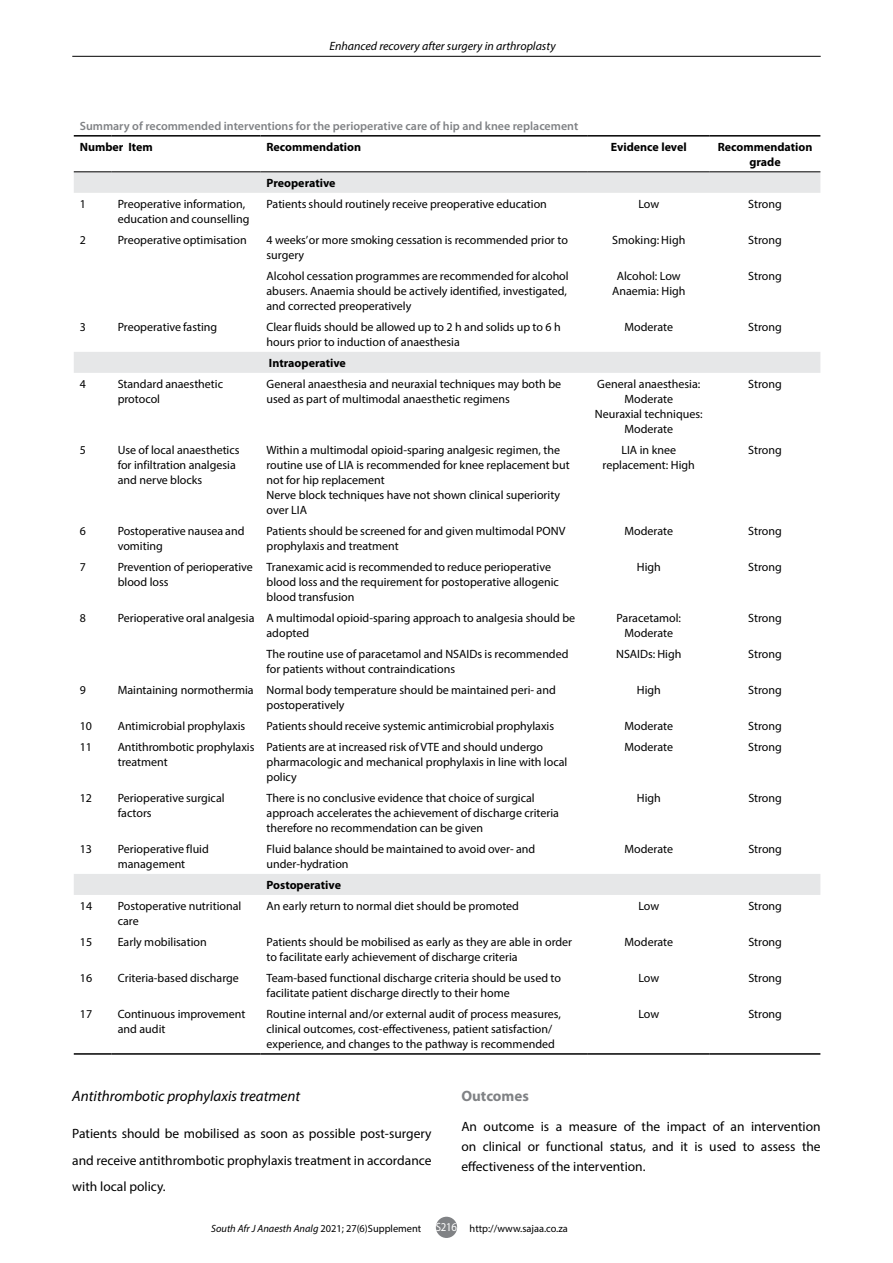
<style>
.page{position:relative;width:893px;height:1263px;background:#fff}
.page>*{position:absolute;margin:0;border:0;box-sizing:border-box;transform-origin:0 0}
.t1{font:italic 15px "Myriad Pro";color:#000}
.t2{font:700 15px "Myriad Pro";color:#808285}
.t3{font:13.5px/26.5px "Myriad Pro";color:#000;text-align:justify}
.t4{font:12px/15px "Myriad Pro";color:#000}
.t5{font:700 12px/15px "Myriad Pro";color:#000;text-align:center}
.t6{font:600 12px "Myriad Pro";color:#808285}
.t7{font:italic 12px "Myriad Pro";color:#000}
.t8{font:12px "Myriad Pro";color:#fff;scale:.9 1}
.t9{font:italic 10.5px "Myriad Pro";color:#000}
.t10{font:10.5px "Myriad Pro";color:#000}
.s1{font-style:normal}
</style>
<div class="page">
<div style="left:436px;top:1217px;width:21px;height:21px;background:#808285;border-radius:50%"></div>
<hr style="left:72px;top:56px;width:749px;height:1px;background:#000">
<svg style="left:74px;top:172px;width:746px;height:723px"></svg>
<hr style="left:74px;top:135px;width:38px;height:2px;background:#000">
<hr style="left:112px;top:135px;width:148px;height:2px;background:#000">
<hr style="left:260px;top:135px;width:328px;height:2px;background:#000">
<hr style="left:588px;top:135px;width:122px;height:2px;background:#000">
<hr style="left:710px;top:135px;width:110px;height:2px;background:#000">
<hr style="left:74px;top:171px;width:38px;height:1px;background:#000">
<hr style="left:112px;top:171px;width:148px;height:1px;background:#000">
<hr style="left:260px;top:171px;width:328px;height:1px;background:#000">
<hr style="left:588px;top:171px;width:122px;height:1px;background:#000">
<hr style="left:710px;top:171px;width:110px;height:1px;background:#000">
<hr style="left:74px;top:1053px;width:38px;height:2px;background:#000">
<hr style="left:112px;top:1053px;width:148px;height:2px;background:#000">
<hr style="left:260px;top:1053px;width:328px;height:2px;background:#000">
<hr style="left:588px;top:1053px;width:122px;height:2px;background:#000">
<hr style="left:710px;top:1053px;width:110px;height:2px;background:#000">
<p class="t7" style="left:329px;top:38px;width:228px">Enhanced recovery after surgery in arthroplasty</p>
<p class="t6" style="left:80px;top:118px;width:500px">Summary of recommended interventions for the perioperative care of hip and knee replacement</p>
<p class="t5" style="left:80px;top:139px;width:75px">Number Item</p>
<p class="t5" style="left:266px;top:139px;width:96px">Recommendation</p>
<p class="t5" style="left:611px;top:139px;width:77px">Evidence level</p>
<p class="t5" style="left:718px;top:139px;width:96px">Recommendation grade</p>
<p class="t5" style="left:267px;top:175px;width:71px">Preoperative</p>
<p class="t4" style="left:80px;top:196px;width:8px">1</p>
<p class="t4" style="left:118px;top:196px;width:133px">Preoperative information, education and counselling</p>
<p class="t4" style="left:267px;top:196px;width:282px">Patients should routinely receive preoperative education</p>
<p class="t4" style="left:638px;top:196px;width:22px">Low</p>
<p class="t4" style="left:748px;top:196px;width:35px">Strong</p>
<p class="t4" style="left:80px;top:232px;width:8px">2</p>
<p class="t4" style="left:118px;top:232px;width:131px">Preoperative optimisation</p>
<p class="t4" style="left:267px;top:232px;width:303px">4 weeks’ or more smoking cessation is recommended prior to surgery</p>
<p class="t4" style="left:612px;top:232px;width:75px">Smoking: High</p>
<p class="t4" style="left:748px;top:232px;width:35px">Strong</p>
<p class="t4" style="left:267px;top:268px;width:304px">Alcohol cessation programmes are recommended for alcohol abusers. Anaemia should be actively identified, investigated, and corrected preoperatively</p>
<p class="t4" style="left:612px;top:268px;width:75px;text-align:center">Alcohol: Low<br>Anaemia: High</p>
<p class="t4" style="left:748px;top:268px;width:35px">Strong</p>
<p class="t4" style="left:80px;top:319px;width:8px">3</p>
<p class="t4" style="left:118px;top:319px;width:101px">Preoperative fasting</p>
<p class="t4" style="left:267px;top:319px;width:296px">Clear fluids should be allowed up to 2 h and solids up to 6 h hours prior to induction of anaesthesia</p>
<p class="t4" style="left:624px;top:319px;width:50px">Moderate</p>
<p class="t4" style="left:748px;top:319px;width:35px">Strong</p>
<p class="t5" style="left:269px;top:355px;width:78px">Intraoperative</p>
<p class="t4" style="left:80px;top:376px;width:8px">4</p>
<p class="t4" style="left:118px;top:376px;width:107px">Standard anaesthetic protocol</p>
<p class="t4" style="left:267px;top:376px;width:296px">General anaesthesia and neuraxial techniques may both be used as part of multimodal anaesthetic regimens</p>
<p class="t4" style="left:595px;top:376px;width:109px;text-align:center">General anaesthesia:<br>Moderate<br>Neuraxial techniques:<br>Moderate</p>
<p class="t4" style="left:748px;top:376px;width:35px">Strong</p>
<p class="t4" style="left:80px;top:442px;width:8px">5</p>
<p class="t4" style="left:118px;top:442px;width:123px">Use of local anaesthetics for infiltration analgesia and nerve blocks</p>
<p class="t4" style="left:267px;top:442px;width:305px">Within a multimodal opioid-sparing analgesic regimen, the routine use of LIA is recommended for knee replacement but not for hip replacement<br>Nerve block techniques have not shown clinical superiority over LIA</p>
<p class="t4" style="left:603px;top:442px;width:94px;text-align:center">LIA in knee replacement: High</p>
<p class="t4" style="left:748px;top:442px;width:35px">Strong</p>
<p class="t4" style="left:80px;top:523px;width:8px">6</p>
<p class="t4" style="left:118px;top:523px;width:128px">Postoperative nausea and vomiting</p>
<p class="t4" style="left:267px;top:523px;width:300px">Patients should be screened for and given multimodal PONV prophylaxis and treatment</p>
<p class="t4" style="left:624px;top:523px;width:50px">Moderate</p>
<p class="t4" style="left:748px;top:523px;width:35px">Strong</p>
<p class="t4" style="left:80px;top:559px;width:8px">7</p>
<p class="t4" style="left:118px;top:559px;width:137px">Prevention of perioperative blood loss</p>
<p class="t4" style="left:267px;top:559px;width:294px">Tranexamic acid is recommended to reduce perioperative blood loss and the requirement for postoperative allogenic blood transfusion</p>
<p class="t4" style="left:637px;top:559px;width:26px">High</p>
<p class="t4" style="left:748px;top:559px;width:35px">Strong</p>
<p class="t4" style="left:80px;top:610px;width:8px">8</p>
<p class="t4" style="left:267px;top:610px;width:310px;text-indent:-149px">Perioperative oral analgesia A multimodal opioid-sparing approach to analgesia should be adopted</p>
<p class="t4" style="left:617px;top:610px;width:66px;text-align:center">Paracetamol:<br>Moderate</p>
<p class="t4" style="left:748px;top:610px;width:35px">Strong</p>
<p class="t4" style="left:267px;top:646px;width:303px">The routine use of paracetamol and NSAIDs is recommended for patients without contraindications</p>
<p class="t4" style="left:616px;top:646px;width:67px">NSAIDs: High</p>
<p class="t4" style="left:748px;top:646px;width:35px">Strong</p>
<p class="t4" style="left:80px;top:682px;width:8px">9</p>
<p class="t4" style="left:267px;top:682px;width:291px;text-indent:-149px">Maintaining normothermia Normal body temperature should be maintained peri- and postoperatively</p>
<p class="t4" style="left:637px;top:682px;width:26px">High</p>
<p class="t4" style="left:748px;top:682px;width:35px">Strong</p>
<p class="t4" style="left:80px;top:718px;width:14px">10</p>
<p class="t4" style="left:118px;top:718px;width:129px">Antimicrobial prophylaxis</p>
<p class="t4" style="left:267px;top:718px;width:289px">Patients should receive systemic antimicrobial prophylaxis</p>
<p class="t4" style="left:624px;top:718px;width:50px">Moderate</p>
<p class="t4" style="left:748px;top:718px;width:35px">Strong</p>
<p class="t4" style="left:80px;top:739px;width:14px">11</p>
<p class="t4" style="left:118px;top:739px;width:138px">Antithrombotic prophylaxis treatment</p>
<p class="t4" style="left:267px;top:739px;width:302px">Patients are at increased risk of VTE and should undergo pharmacologic and mechanical prophylaxis in line with local policy</p>
<p class="t4" style="left:624px;top:739px;width:50px">Moderate</p>
<p class="t4" style="left:748px;top:739px;width:35px">Strong</p>
<p class="t4" style="left:80px;top:790px;width:14px">12</p>
<p class="t4" style="left:118px;top:790px;width:108px">Perioperative surgical factors</p>
<p class="t4" style="left:267px;top:790px;width:294px">There is no conclusive evidence that choice of surgical approach accelerates the achievement of discharge criteria therefore no recommendation can be given</p>
<p class="t4" style="left:637px;top:790px;width:26px">High</p>
<p class="t4" style="left:748px;top:790px;width:35px">Strong</p>
<p class="t4" style="left:80px;top:841px;width:14px">13</p>
<p class="t4" style="left:118px;top:841px;width:93px">Perioperative fluid management</p>
<p class="t4" style="left:267px;top:841px;width:270px">Fluid balance should be maintained to avoid over- and under-hydration</p>
<p class="t4" style="left:625px;top:841px;width:50px">Moderate</p>
<p class="t4" style="left:748px;top:841px;width:35px">Strong</p>
<p class="t5" style="left:267px;top:877px;width:76px">Postoperative</p>
<p class="t4" style="left:80px;top:898px;width:14px">14</p>
<p class="t4" style="left:118px;top:898px;width:125px">Postoperative nutritional care</p>
<p class="t4" style="left:267px;top:898px;width:254px">An early return to normal diet should be promoted</p>
<p class="t4" style="left:638px;top:898px;width:22px">Low</p>
<p class="t4" style="left:748px;top:898px;width:35px">Strong</p>
<p class="t4" style="left:80px;top:934px;width:14px">15</p>
<p class="t4" style="left:118px;top:934px;width:90px">Early mobilisation</p>
<p class="t4" style="left:267px;top:934px;width:307px">Patients should be mobilised as early as they are able in order to facilitate early achievement of discharge criteria</p>
<p class="t4" style="left:625px;top:934px;width:50px">Moderate</p>
<p class="t4" style="left:748px;top:934px;width:35px">Strong</p>
<p class="t4" style="left:80px;top:970px;width:14px">16</p>
<p class="t4" style="left:118px;top:970px;width:123px">Criteria-based discharge</p>
<p class="t4" style="left:267px;top:970px;width:296px">Team-based functional discharge criteria should be used to facilitate patient discharge directly to their home</p>
<p class="t4" style="left:638px;top:970px;width:22px">Low</p>
<p class="t4" style="left:748px;top:970px;width:35px">Strong</p>
<p class="t4" style="left:80px;top:1006px;width:14px">17</p>
<p class="t4" style="left:118px;top:1006px;width:129px">Continuous improvement and audit</p>
<p class="t4" style="left:267px;top:1006px;width:296px">Routine internal and/or external audit of process measures, clinical outcomes, cost-effectiveness, patient satisfaction/ experience, and changes to the pathway is recommended</p>
<p class="t4" style="left:638px;top:1006px;width:22px">Low</p>
<p class="t4" style="left:748px;top:1006px;width:35px">Strong</p>
<p class="t1" style="left:72px;top:1087px;width:229px">Antithrombotic prophylaxis treatment</p>
<p class="t3" style="left:72px;top:1120px;width:361px">Patients should be mobilised as soon as possible post-surgery and receive antithrombotic prophylaxis treatment in accordance with local policy.</p>
<p class="t2" style="left:461px;top:1086px;width:69px">Outcomes</p>
<p class="t3" style="left:461px;top:1116px;width:361px;line-height:20.1px">An outcome is a measure of the impact of an intervention on clinical or functional status, and it is used to assess the effectiveness of the intervention.</p>
<p class="t8" style="left:436px;top:1220px;width:25px">S216</p>
<p class="t9" style="left:211px;top:1221px;width:212px">South Afr J Anaesth Analg <span class="s1">2021; 27(6)Supplement</span></p>
<p class="t10" style="left:470px;top:1221px;width:100px">http://www.sajaa.co.za</p>
</div>
